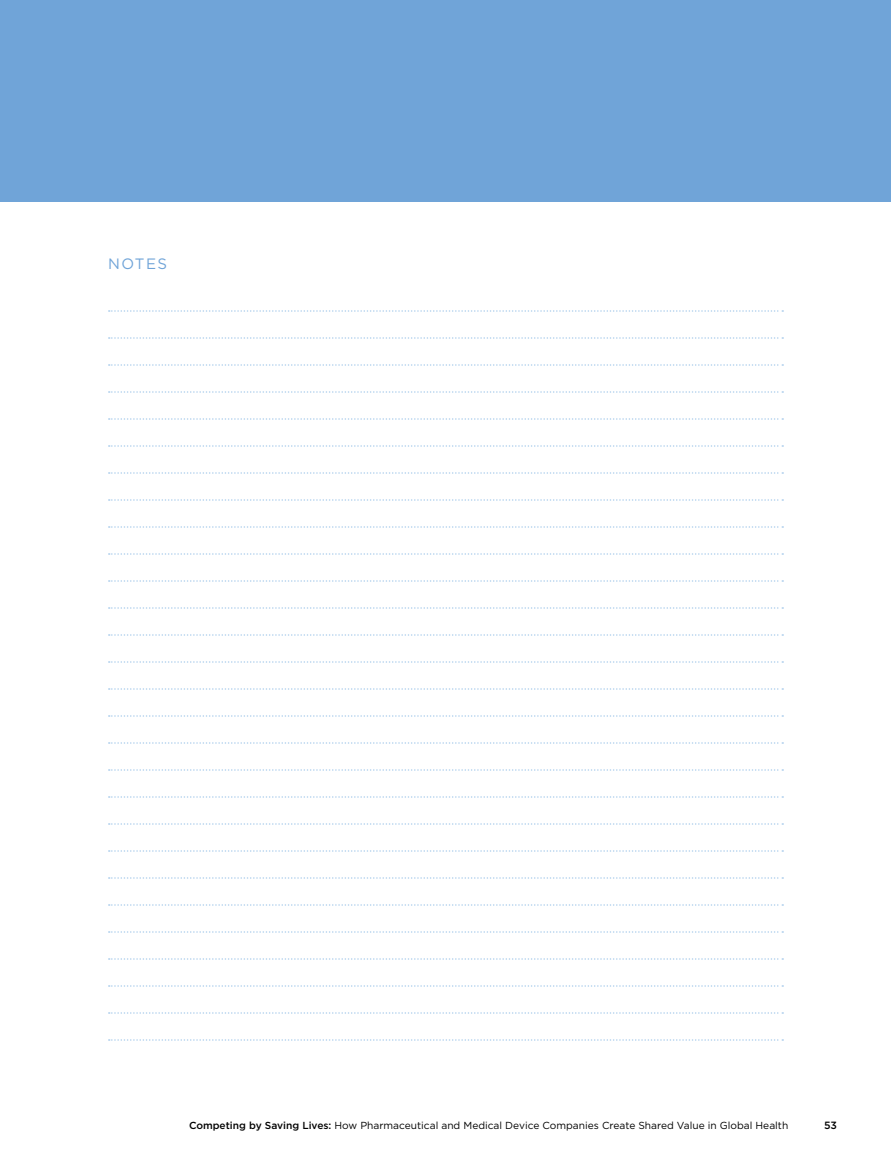
<style>
.page{position:relative;width:891px;height:1161px;background:#fff}
.page>*{position:absolute;margin:0;border:0;box-sizing:border-box;transform-origin:0 0}
.t1{font:15px "Gotham";letter-spacing:.1em;color:#70a4d8}
.t2{font:500 10.5px "Gotham";color:#000}
.t3{font:10.2px "Gotham";color:#000}
.s1{font-weight:500}
</style>
<div class="page">
<div style="left:0;top:0;width:891px;height:202px;background:#70a4d8"></div>
<svg style="left:109px;top:310px;width:674px;height:2px"></svg>
<svg style="left:109px;top:337px;width:674px;height:2px"></svg>
<svg style="left:109px;top:364px;width:674px;height:2px"></svg>
<svg style="left:109px;top:391px;width:674px;height:2px"></svg>
<svg style="left:109px;top:418px;width:674px;height:2px"></svg>
<svg style="left:109px;top:445px;width:674px;height:2px"></svg>
<svg style="left:109px;top:472px;width:674px;height:2px"></svg>
<svg style="left:109px;top:499px;width:674px;height:2px"></svg>
<svg style="left:109px;top:526px;width:674px;height:2px"></svg>
<svg style="left:109px;top:553px;width:674px;height:2px"></svg>
<svg style="left:109px;top:580px;width:674px;height:2px"></svg>
<svg style="left:109px;top:607px;width:674px;height:2px"></svg>
<svg style="left:109px;top:634px;width:674px;height:2px"></svg>
<svg style="left:109px;top:661px;width:674px;height:2px"></svg>
<svg style="left:109px;top:688px;width:674px;height:2px"></svg>
<svg style="left:109px;top:715px;width:674px;height:2px"></svg>
<svg style="left:109px;top:742px;width:674px;height:2px"></svg>
<svg style="left:109px;top:769px;width:674px;height:2px"></svg>
<svg style="left:109px;top:796px;width:674px;height:2px"></svg>
<svg style="left:109px;top:823px;width:674px;height:2px"></svg>
<svg style="left:109px;top:850px;width:674px;height:2px"></svg>
<svg style="left:109px;top:877px;width:674px;height:2px"></svg>
<svg style="left:109px;top:904px;width:674px;height:2px"></svg>
<svg style="left:109px;top:931px;width:674px;height:2px"></svg>
<svg style="left:109px;top:958px;width:674px;height:2px"></svg>
<svg style="left:109px;top:985px;width:674px;height:2px"></svg>
<svg style="left:109px;top:1012px;width:674px;height:2px"></svg>
<svg style="left:109px;top:1039px;width:674px;height:2px"></svg>
<h1 class="t1" style="left:108px;top:255px;width:61px">NOTES</h1>
<p class="t3" style="left:189px;top:1120px;width:601px"><span class="s1">Competing by Saving Lives:</span> How Pharmaceutical and Medical Device Companies Create Shared Value in Global Health</p>
<p class="t2" style="left:824px;top:1120px;width:14px">53</p>
</div>
